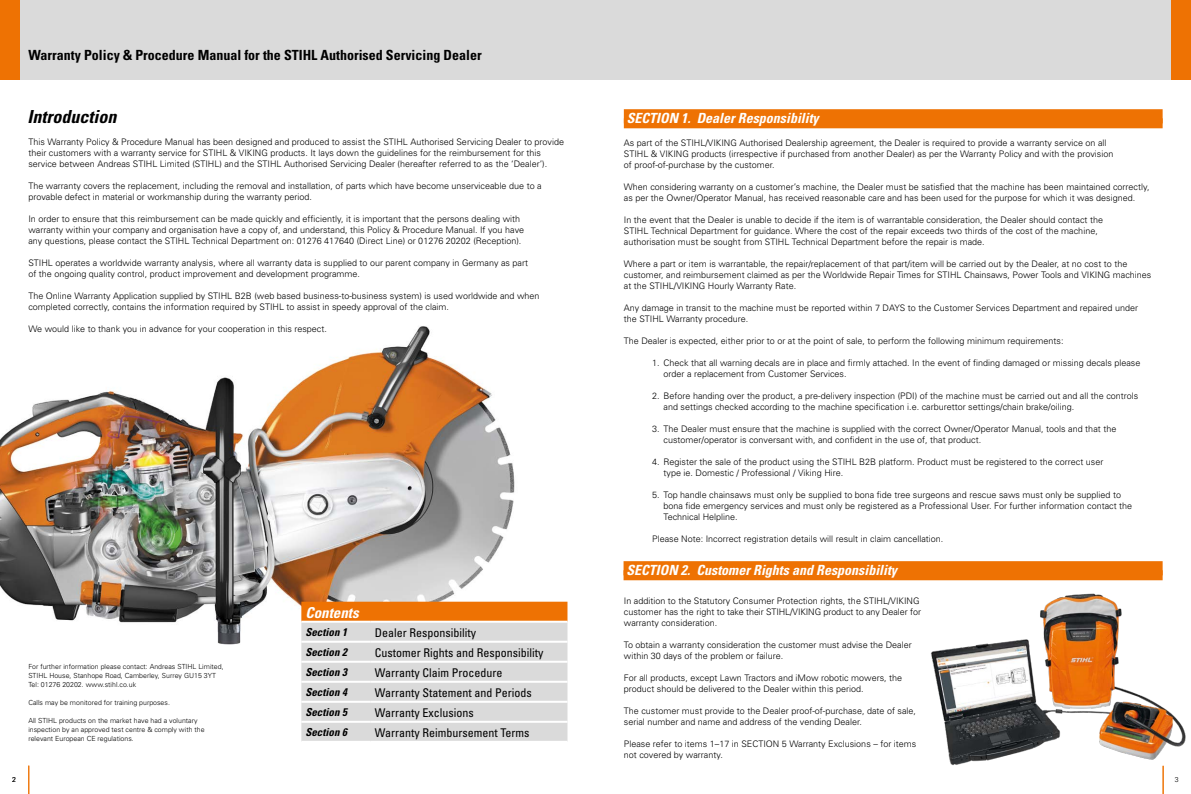
<style>
.page{position:relative;width:1191px;height:794px;background:#fff}
.page>*{position:absolute;margin:0;border:0;box-sizing:border-box;transform-origin:0 0}
.t1{font:italic 700 condensed 18px "Univers";color:#000}
.t2{font:italic 700 condensed 15px "Univers";color:#fff}
.Section_headings{font:italic 700 condensed 14px "Univers";color:#fff}
.t3{font:700 condensed 14px "Univers";color:#000}
.t4{font:condensed 12px "Univers";color:#000}
.t5{font:italic 700 condensed 11px "Univers";color:#000}
.Body{font:300 9px/11px "Univers";color:#000}
.t6{font:300 7px/9px "Univers";color:#000}
</style>
<div class="page">
<img style="left:0;top:326px;width:515px;height:319px">
<img style="left:930px;top:593px;width:256px;height:172px">
<div style="left:0;top:0;width:1191px;height:79px;background:#dadada"></div>
<div style="left:0;top:0;width:20px;height:79px;background:#ee7203"></div>
<div style="left:1171px;top:0;width:20px;height:79px;background:#ee7203"></div>
<svg style="left:28px;top:765px;width:1px;height:29px"></svg>
<svg style="left:1162px;top:765px;width:1px;height:29px"></svg>
<svg style="left:301px;top:601px;width:266px;height:140px"></svg>
<hr style="left:301px;top:620px;width:70px;height:2px;background:#fff">
<hr style="left:371px;top:620px;width:196px;height:2px;background:#fff">
<hr style="left:301px;top:640px;width:70px;height:2px;background:#fff">
<hr style="left:371px;top:640px;width:196px;height:2px;background:#fff">
<hr style="left:301px;top:661px;width:70px;height:2px;background:#fff">
<hr style="left:371px;top:661px;width:196px;height:2px;background:#fff">
<hr style="left:301px;top:681px;width:70px;height:2px;background:#fff">
<hr style="left:371px;top:681px;width:196px;height:2px;background:#fff">
<hr style="left:301px;top:701px;width:70px;height:2px;background:#fff">
<hr style="left:371px;top:701px;width:196px;height:2px;background:#fff">
<hr style="left:301px;top:721px;width:70px;height:2px;background:#fff">
<hr style="left:371px;top:721px;width:196px;height:2px;background:#fff">
<div style="left:624px;top:109px;width:538px;height:14px;background:#ee7203"></div>
<div style="left:624px;top:118px;width:538px;height:10px;background:#ee7203"></div>
<div style="left:623px;top:561px;width:539px;height:14px;background:#ee7203"></div>
<div style="left:623px;top:570px;width:539px;height:10px;background:#ee7203"></div>
<p class="t3" style="left:28px;top:46px;width:455px">Warranty Policy &amp; Procedure Manual for the STIHL Authorised Servicing Dealer</p>
<p class="t1" style="left:27px;top:106px;width:91px">Introduction</p>
<p class="Body" style="left:28px;top:136px;width:537px">This Warranty Policy &amp; Procedure Manual has been designed and produced to assist the STIHL Authorised Servicing Dealer to provide their customers with a warranty service for STIHL &amp; VIKING products. It lays down the guidelines for the reimbursement for this service between Andreas STIHL Limited (STIHL) and the STIHL Authorised Servicing Dealer (hereafter referred to as the ‘Dealer’).</p>
<p class="Body" style="left:28px;top:180px;width:515px">The warranty covers the replacement, including the removal and installation, of parts which have become unserviceable due to a provable defect in material or workmanship during the warranty period.</p>
<p class="Body" style="left:28px;top:213px;width:497px">In order to ensure that this reimbursement can be made quickly and efficiently, it is important that the persons dealing with warranty within your company and organisation have a copy of, and understand, this Policy &amp; Procedure Manual. If you have any questions, please contact the STIHL Technical Department on: 01276 417640 (Direct Line) or 01276 20202 (Reception).</p>
<p class="Body" style="left:28px;top:257px;width:501px">STIHL operates a worldwide warranty analysis, where all warranty data is supplied to our parent company in Germany as part of the ongoing quality control, product improvement and development programme.</p>
<p class="Body" style="left:28px;top:290px;width:513px">The Online Warranty Application supplied by STIHL B2B (web based business-to-business system) is used worldwide and when completed correctly, contains the information required by STIHL to assist in speedy approval of the claim.</p>
<p class="Body" style="left:28px;top:323px;width:300px">We would like to thank you in advance for your cooperation in this respect.</p>
<p class="t6" style="left:28px;top:661px;width:197px">For further information please contact: Andreas STIHL Limited,</p>
<p class="t6" style="left:28px;top:670px;width:189px">STIHL House, Stanhope Road, Camberley, Surrey GU15 3YT</p>
<p class="t6" style="left:28px;top:679px;width:109px">Tel: 01276 20202. www.stihl.co.uk</p>
<p class="t6" style="left:28px;top:697px;width:143px">Calls may be monitored for training purposes.</p>
<p class="t6" style="left:28px;top:715px;width:171px">All STIHL products on the market have had a voluntary</p>
<p class="t6" style="left:28px;top:724px;width:178px">inspection by an approved test centre &amp; comply with the relevant European CE regulations.</p>
<p class="t2" style="left:305px;top:603px;width:55px">Contents</p>
<p class="t5" style="left:305px;top:625px;width:43px">Section 1</p>
<p class="t4" style="left:375px;top:625px;width:103px">Dealer Responsibility</p>
<p class="t5" style="left:305px;top:645px;width:43px">Section 2</p>
<p class="t4" style="left:375px;top:645px;width:170px">Customer Rights and Responsibility</p>
<p class="t5" style="left:305px;top:665px;width:43px">Section 3</p>
<p class="t4" style="left:375px;top:665px;width:129px">Warranty Claim Procedure</p>
<p class="t5" style="left:305px;top:685px;width:43px">Section 4</p>
<p class="t4" style="left:375px;top:685px;width:158px">Warranty Statement and Periods</p>
<p class="t5" style="left:305px;top:705px;width:43px">Section 5</p>
<p class="t4" style="left:375px;top:705px;width:100px">Warranty Exclusions</p>
<p class="t5" style="left:305px;top:725px;width:43px">Section 6</p>
<p class="t4" style="left:375px;top:725px;width:156px">Warranty Reimbursement Terms</p>
<p class="Section_headings" style="left:626px;top:110px;width:194px">SECTION 1. Dealer Responsibility</p>
<p class="Body" style="left:624px;top:137px;width:491px">As part of the STIHL/VIKING Authorised Dealership agreement, the Dealer is required to provide a warranty service on all<br>STIHL &amp; VIKING products (irrespective if purchased from another Dealer) as per the Warranty Policy and with the provision of proof-of-purchase by the customer.</p>
<p class="Body" style="left:624px;top:181px;width:527px">When considering warranty on a customer’s machine, the Dealer must be satisfied that the machine has been maintained correctly, as per the Owner/Operator Manual, has received reasonable care and has been used for the purpose for which it was designed.</p>
<p class="Body" style="left:624px;top:214px;width:481px">In the event that the Dealer is unable to decide if the item is of warrantable consideration, the Dealer should contact the<br>STIHL Technical Department for guidance. Where the cost of the repair exceeds two thirds of the cost of the machine, authorisation must be sought from STIHL Technical Department before the repair is made.</p>
<p class="Body" style="left:624px;top:258px;width:529px">Where a part or item is warrantable, the repair/replacement of that part/item will be carried out by the Dealer, at no cost to the customer, and reimbursement claimed as per the Worldwide Repair Times for STIHL Chainsaws, Power Tools and VIKING machines at the STIHL/VIKING Hourly Warranty Rate.</p>
<p class="Body" style="left:624px;top:302px;width:515px">Any damage in transit to the machine must be reported within 7 DAYS to the Customer Services Department and repaired under the STIHL Warranty procedure.</p>
<p class="Body" style="left:624px;top:335px;width:441px">The Dealer is expected, either prior to or at the point of sale, to perform the following minimum requirements:</p>
<p class="Body" style="left:663px;top:357px;width:478px;text-indent:-11px">1. Check that all warning decals are in place and firmly attached. In the event of finding damaged or missing decals please order a replacement from Customer Services.</p>
<p class="Body" style="left:663px;top:390px;width:476px;text-indent:-11px">2. Before handing over the product, a pre-delivery inspection (PDI) of the machine must be carried out and all the controls and settings checked according to the machine specification i.e. carburettor settings/chain brake/oiling.</p>
<p class="Body" style="left:663px;top:423px;width:454px;text-indent:-11px">3. The Dealer must ensure that the machine is supplied with the correct Owner/Operator Manual, tools and that the customer/operator is conversant with, and confident in the use of, that product.</p>
<p class="Body" style="left:663px;top:456px;width:441px;text-indent:-11px">4. Register the sale of the product using the STIHL B2B platform. Product must be registered to the correct user type ie. Domestic / Professional / Viking Hire.</p>
<p class="Body" style="left:663px;top:489px;width:470px;text-indent:-11px">5. Top handle chainsaws must only be supplied to bona fide tree surgeons and rescue saws must only be supplied to bona fide emergency services and must only be registered as a Professional User. For further information contact the<br>Technical Helpline.</p>
<p class="Body" style="left:652px;top:533px;width:293px">Please Note: Incorrect registration details will result in claim cancellation.</p>
<p class="Section_headings" style="left:626px;top:562px;width:272px">SECTION 2. Customer Rights and Responsibility</p>
<p class="Body" style="left:624px;top:595px;width:299px">In addition to the Statutory Consumer Protection rights, the STIHL/VIKING customer has the right to take their STIHL/VIKING product to any Dealer for warranty consideration.</p>
<p class="Body" style="left:624px;top:639px;width:289px">To obtain a warranty consideration the customer must advise the Dealer within 30 days of the problem or failure.</p>
<p class="Body" style="left:624px;top:672px;width:280px">For all products, except Lawn Tractors and iMow robotic mowers, the product should be delivered to the Dealer within this period.</p>
<p class="Body" style="left:624px;top:705px;width:294px">The customer must provide to the Dealer proof-of-purchase, date of sale, serial number and name and address of the vending Dealer.</p>
<p class="Body" style="left:624px;top:738px;width:294px">Please refer to items 1–17 in SECTION 5 Warranty Exclusions – for items not covered by warranty.</p>
<p class="t6" style="left:12px;top:775px;width:5px">2</p>
<p class="t6" style="left:1174px;top:775px;width:5px">3</p>
</div>
